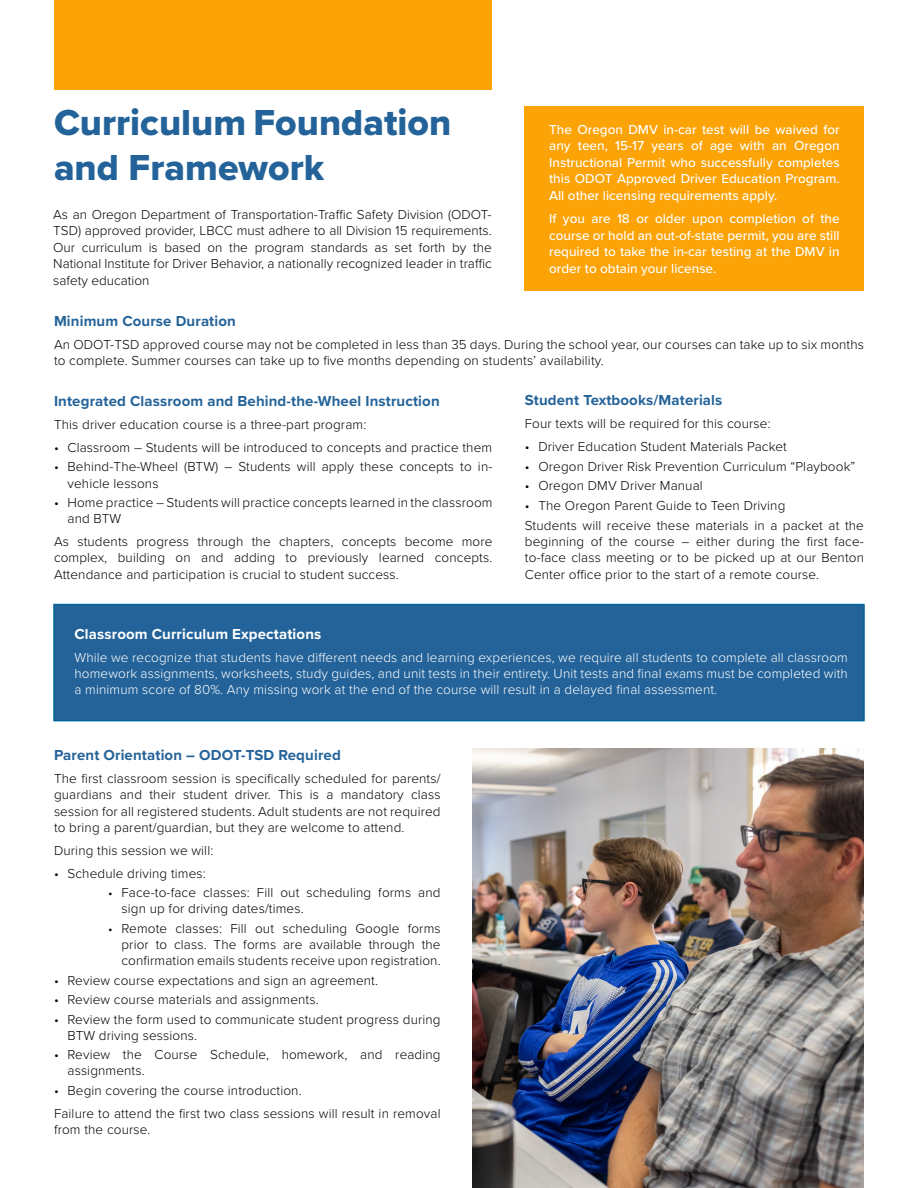
<style>
.page{position:relative;width:918px;height:1188px;background:#fff}
.page>*{position:absolute;margin:0;border:0;box-sizing:border-box;transform-origin:0 0}
.t1{font:37.5px/45px "Proxima Nova Extrabld";color:#246399}
.t2{font:700 15px "Proxima Nova";letter-spacing:.01em;color:#246399}
.t3{font:700 15px "Proxima Nova";letter-spacing:.01em;color:#fff}
.t4{font:300 13.5px/16.2px "Proxima Nova";letter-spacing:.01em;color:#000}
.t5{font:500 13.5px/16.5px "Proxima Nova";color:#fff;text-align:justify}
.t6{font:300 13.5px/16.2px "Proxima Nova";letter-spacing:.01em;color:#fff;text-align:justify}
.s1{font-size:12.75px}
</style>
<div class="page">
<div style="left:53px;top:604px;width:812px;height:117px;background:#246399;border:2px solid #069"></div>
<div style="left:525px;top:106px;width:339px;height:184px;background:#fba307"></div>
<img style="left:473px;top:748px;width:391px;height:440px">
<div style="left:54px;top:0;width:438px;height:89px;background:#fba307"></div>
<h1 class="t1" style="left:54px;top:100px;width:399px">Curriculum Foundation and Framework</h1>
<p class="t4" style="left:53px;top:205px;width:440px;text-align:justify">As an Oregon Department of Transportation-Traffic Safety Division (ODOT-TSD) approved provider, LBCC must adhere to all Division 15 requirements.<br>Our curriculum is based on the program standards as set forth by the National Institute for Driver Behavior, a nationally recognized leader in traffic safety education</p>
<p class="t2" style="left:54px;top:310px;width:183px">Minimum Course Duration</p>
<p class="t4" style="left:54px;top:336px;width:812px">An ODOT-TSD approved course may not be completed in less than 35 days. During the school year, our courses can take up to six months to complete. Summer courses can take up to five months depending on students’ availability.</p>
<p class="t2" style="left:54px;top:390px;width:387px">Integrated Classroom and Behind-the-Wheel Instruction</p>
<p class="t4" style="left:54px;top:416px;width:314px">This driver education course is a three-part program:</p>
<p class="t4" style="left:54px;top:439px;width:440px">• Classroom – Students will be introduced to concepts and practice them</p>
<p class="t4" style="left:68px;top:458px;width:426px;text-indent:-14px">• Behind-The-Wheel (BTW) – Students will apply these concepts to in&shy;vehicle lessons</p>
<p class="t4" style="left:68px;top:494px;width:427px;text-indent:-14px">• Home practice – Students will practice concepts learned in the classroom and BTW</p>
<p class="t4" style="left:54px;top:533px;width:440px;text-align:justify">As students progress through the chapters, concepts become more complex, building on and adding to previously learned concepts.<br>Attendance and participation is crucial to student success.</p>
<p class="t5" style="left:549px;top:121px;width:292px">The Oregon DMV in-car test will be waived for any teen, 15-17 years of age with an Oregon Instructional Permit who successfully completes this ODOT Approved Driver Education Program.<br>All other licensing requirements apply.</p>
<p class="t5" style="left:549px;top:210px;width:292px">If you are 18 or older upon completion of the course or hold an out-of-state permit, you are still required to take the in-car testing at the DMV in order to obtain your license.</p>
<p class="t2" style="left:525px;top:389px;width:199px">Student Textbooks/Materials</p>
<p class="t4" style="left:525px;top:415px;width:247px">Four texts will be required for this course:</p>
<p class="t4" style="left:525px;top:438px;width:264px">• Driver Education Student Materials Packet</p>
<p class="t4" style="left:525px;top:457px;width:332px">• Oregon Driver Risk Prevention Curriculum “Playbook”</p>
<p class="t4" style="left:525px;top:477px;width:179px">• Oregon DMV Driver Manual</p>
<p class="t4" style="left:525px;top:494px;width:341px;line-height:20.5px">• The Oregon Parent Guide to Teen Driving<br>Students will receive these materials in a packet at the</p>
<p class="t4" style="left:525px;top:533px;width:341px;text-align:justify">beginning of the course – either during the first face&shy;to-face class meeting or to be picked up at our Benton Center office prior to the start of a remote course.</p>
<p class="t3" style="left:75px;top:623px;width:248px">Classroom Curriculum Expectations</p>
<p class="t6" style="left:75px;top:648px;width:775px">While we recognize that students have different needs and learning experiences, we require all students to complete all classroom homework assignments, worksheets, study guides, and unit tests in their entirety. Unit tests and final exams must be completed with a minimum score of 80%. Any missing work at the end of the course will result in a delayed final assessment.</p>
<p class="t2" style="left:54px;top:744px;width:288px">Parent Orientation – ODOT-TSD Required</p>
<p class="t4" style="left:54px;top:770px;width:388px;text-align:justify">The first classroom session is specifically scheduled for parents/ guardians and their student driver. This is a mandatory class session for all registered students. Adult students are not required to bring a parent/guardian, but they are welcome to attend.</p>
<p class="t4" style="left:54px;top:841px;width:161px">During this session we will:</p>
<p class="t4" style="left:54px;top:864px;width:153px">• Schedule driving times:</p>
<p class="t4" style="left:122px;top:884px;width:321px;text-indent:-14px"><span class="s1">•</span> Face-to-face classes: Fill out scheduling forms and sign up for driving dates/times.</p>
<p class="t4" style="left:122px;top:920px;width:321px;text-align:justify;text-indent:-14px"><span class="s1">•</span> Remote classes: Fill out scheduling Google forms prior to class. The forms are available through the confirmation emails students receive upon registration.</p>
<p class="t4" style="left:54px;top:971px;width:326px">• Review course expectations and sign an agreement.</p>
<p class="t4" style="left:54px;top:991px;width:266px">• Review course materials and assignments.</p>
<p class="t4" style="left:68px;top:1010px;width:375px;text-indent:-14px">• Review the form used to communicate student progress during<br>BTW driving sessions.</p>
<p class="t4" style="left:68px;top:1046px;width:375px;text-indent:-14px">• Review the Course Schedule, homework, and reading assignments.</p>
<p class="t4" style="left:54px;top:1078px;width:388px;line-height:23px">• Begin covering the course introduction.<br>Failure to attend the first two class sessions will result in removal</p>
<p class="t4" style="left:54px;top:1121px;width:98px">from the course.</p>
</div>
